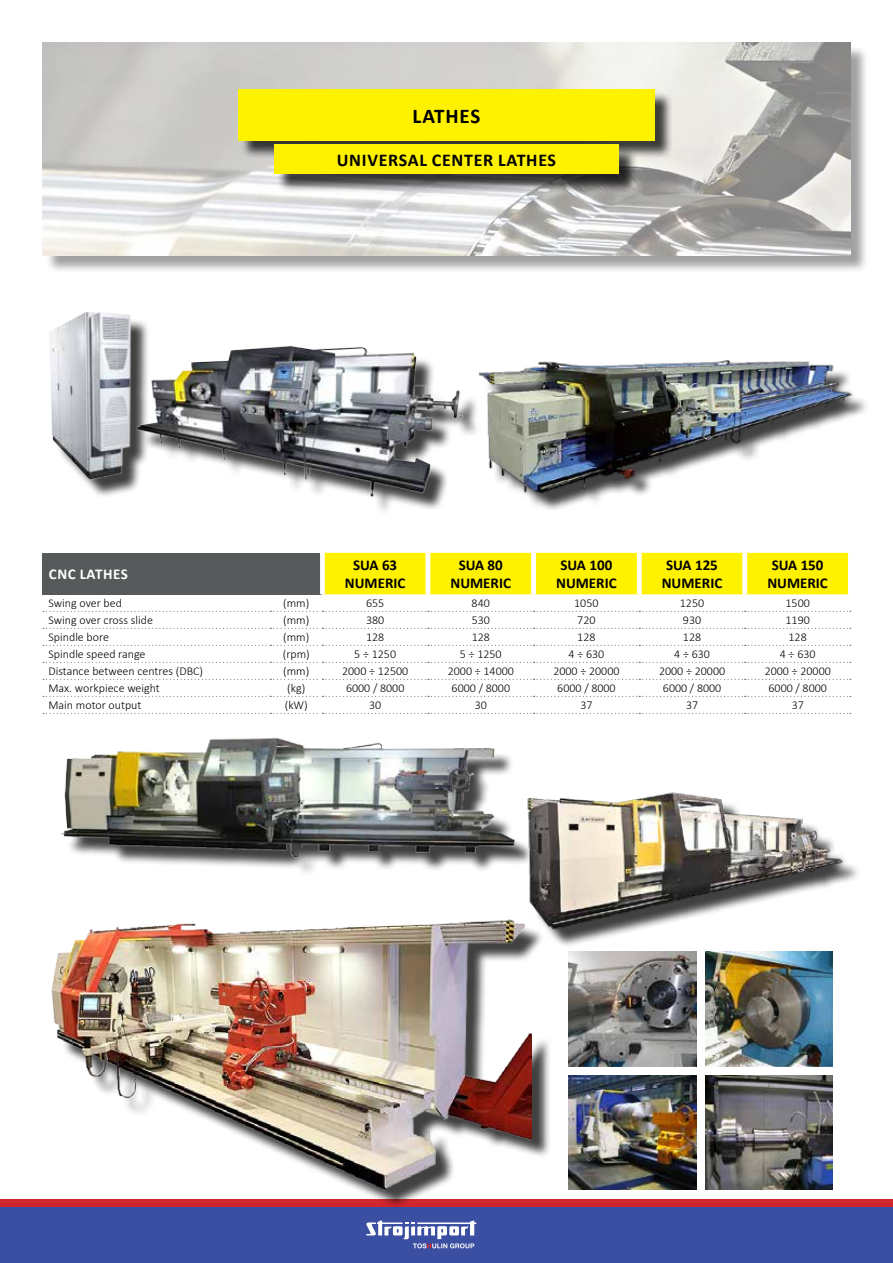
<style>
.page{position:relative;width:893px;height:1263px;background:#fff}
.page>*{position:absolute;margin:0;border:0;box-sizing:border-box;transform-origin:0 0}
.t1{font:700 21px "Calibri";color:#000}
.t2{font:700 18px "Calibri";letter-spacing:.04em;color:#000}
.t3{font:700 15px/18px "Calibri";color:#000}
.t4{font:700 15px "Calibri";letter-spacing:.04em;color:#fff}
.t5{font:300 12px "Calibri";color:#000}
</style>
<div class="page">
<div style="left:45px;top:45px;width:824px;height:229px;background:#000;opacity:.75"></div>
<img style="left:43px;top:43px;width:807px;height:212px">
<div style="left:0;top:1206px;width:893px;height:57px;background:#3a4fa2"></div>
<svg style="left:366px;top:1220px;width:110px;height:28px"></svg>
<div style="left:0;top:1199px;width:893px;height:7px;background:#d2232a"></div>
<img style="left:50px;top:312px;width:426px;height:199px">
<img style="left:476px;top:360px;width:381px;height:150px">
<img style="left:60px;top:712px;width:452px;height:125px">
<div style="left:531px;top:796px;width:330px;height:152px;background:#000;opacity:.75"></div>
<img style="left:527px;top:792px;width:318px;height:160px">
<div style="left:57px;top:924px;width:495px;height:285px;background:#000;opacity:.75"></div>
<img style="left:51px;top:837px;width:481px;height:362px">
<img style="left:568px;top:952px;width:128px;height:114px">
<img style="left:705px;top:952px;width:128px;height:114px">
<img style="left:568px;top:1075px;width:128px;height:115px">
<img style="left:705px;top:1075px;width:128px;height:115px">
<div style="left:325px;top:553px;width:523px;height:41px;background:#fff200"></div>
<div style="left:43px;top:553px;width:279px;height:41px;background:#565a5a"></div>
<div style="left:320px;top:553px;width:5px;height:41px;background:#fff"></div>
<hr style="left:426px;top:553px;width:4px;height:41px;background:#fff">
<div style="left:531px;top:553px;width:5px;height:41px;background:#fff"></div>
<hr style="left:637px;top:553px;width:4px;height:41px;background:#fff">
<hr style="left:743px;top:553px;width:4px;height:41px;background:#fff">
<svg style="left:43px;top:611px;width:808px;height:1px"></svg>
<svg style="left:43px;top:628px;width:808px;height:1px"></svg>
<svg style="left:43px;top:645px;width:808px;height:1px"></svg>
<svg style="left:43px;top:662px;width:808px;height:1px"></svg>
<svg style="left:43px;top:679px;width:808px;height:1px"></svg>
<svg style="left:43px;top:696px;width:808px;height:1px"></svg>
<svg style="left:43px;top:713px;width:808px;height:1px"></svg>
<div style="left:240px;top:92px;width:433px;height:67px;background:#000;opacity:.75"></div>
<div style="left:238px;top:89px;width:417px;height:51px;background:#fff200"></div>
<div style="left:277px;top:147px;width:360px;height:46px;background:#000;opacity:.75"></div>
<div style="left:274px;top:145px;width:345px;height:29px;background:#fff200"></div>
<h1 class="t1" style="left:413px;top:101px;width:58px">LATHES</h1>
<h2 class="t2" style="left:337px;top:147px;width:221px">UNIVERSAL CENTER LATH ES</h2>
<p class="t4" style="left:49px;top:564px;width:73px">CNC LATHES</p>
<p class="t5" style="left:49px;top:596px;width:75px">Swing over bed</p>
<p class="t5" style="left:283px;top:596px;width:28px">(mm)</p>
<p class="t5" style="left:49px;top:613px;width:106px">Swing over cross slide</p>
<p class="t5" style="left:283px;top:613px;width:28px">(mm)</p>
<p class="t5" style="left:49px;top:630px;width:62px">Spindle bore</p>
<p class="t5" style="left:283px;top:630px;width:28px">(mm)</p>
<p class="t5" style="left:49px;top:647px;width:99px">Spindle speed range</p>
<p class="t5" style="left:283px;top:647px;width:29px">(rpm)</p>
<p class="t5" style="left:49px;top:664px;width:156px">Distance between centres (DBC)</p>
<p class="t5" style="left:283px;top:664px;width:28px">(mm)</p>
<p class="t5" style="left:49px;top:681px;width:113px">Max. workpiece weight</p>
<p class="t5" style="left:287px;top:681px;width:20px">(kg)</p>
<p class="t5" style="left:49px;top:698px;width:94px">Main motor output</p>
<p class="t5" style="left:285px;top:698px;width:25px">(kW)</p>
<p class="t3" style="left:345px;top:556px;width:62px;text-align:center">SUA 63<br>NUMERIC</p>
<p class="t3" style="left:450px;top:556px;width:62px;text-align:center">SUA 80<br>NUMERIC</p>
<p class="t3" style="left:556px;top:556px;width:62px">SUA 100<br>NUMERIC</p>
<p class="t3" style="left:662px;top:556px;width:62px">SUA 125<br>NUMERIC</p>
<p class="t3" style="left:767px;top:556px;width:62px">SUA 150<br>NUMERIC</p>
<p class="t5" style="left:366px;top:596px;width:20px">655</p>
<p class="t5" style="left:472px;top:596px;width:20px">840</p>
<p class="t5" style="left:574px;top:596px;width:26px">1050</p>
<p class="t5" style="left:680px;top:596px;width:26px">1250</p>
<p class="t5" style="left:785px;top:596px;width:26px">1500</p>
<p class="t5" style="left:366px;top:613px;width:20px">380</p>
<p class="t5" style="left:472px;top:613px;width:20px">530</p>
<p class="t5" style="left:577px;top:613px;width:20px">720</p>
<p class="t5" style="left:683px;top:613px;width:20px">930</p>
<p class="t5" style="left:785px;top:613px;width:26px">1190</p>
<p class="t5" style="left:366px;top:630px;width:20px">128</p>
<p class="t5" style="left:472px;top:630px;width:20px">128</p>
<p class="t5" style="left:577px;top:630px;width:20px">128</p>
<p class="t5" style="left:683px;top:630px;width:20px">128</p>
<p class="t5" style="left:789px;top:630px;width:20px">128</p>
<p class="t5" style="left:354px;top:647px;width:43px">5 ÷ 1250</p>
<p class="t5" style="left:460px;top:647px;width:43px">5 ÷ 1250</p>
<p class="t5" style="left:569px;top:647px;width:37px">4 ÷ 630</p>
<p class="t5" style="left:674px;top:647px;width:37px">4 ÷ 630</p>
<p class="t5" style="left:780px;top:647px;width:37px">4 ÷ 630</p>
<p class="t5" style="left:342px;top:664px;width:68px">2000 ÷ 12500</p>
<p class="t5" style="left:448px;top:664px;width:68px">2000 ÷ 14000</p>
<p class="t5" style="left:553px;top:664px;width:68px">2000 ÷ 20000</p>
<p class="t5" style="left:659px;top:664px;width:68px">2000 ÷ 20000</p>
<p class="t5" style="left:765px;top:664px;width:68px">2000 ÷ 20000</p>
<p class="t5" style="left:346px;top:681px;width:60px">6000 / 8000</p>
<p class="t5" style="left:452px;top:681px;width:60px">6000 / 8000</p>
<p class="t5" style="left:557px;top:681px;width:60px">6000 / 8000</p>
<p class="t5" style="left:663px;top:681px;width:60px">6000 / 8000</p>
<p class="t5" style="left:768px;top:681px;width:60px">6000 / 8000</p>
<p class="t5" style="left:369px;top:698px;width:14px">30</p>
<p class="t5" style="left:475px;top:698px;width:14px">30</p>
<p class="t5" style="left:580px;top:698px;width:14px">37</p>
<p class="t5" style="left:686px;top:698px;width:14px">37</p>
<p class="t5" style="left:792px;top:698px;width:14px">37</p>
</div>
